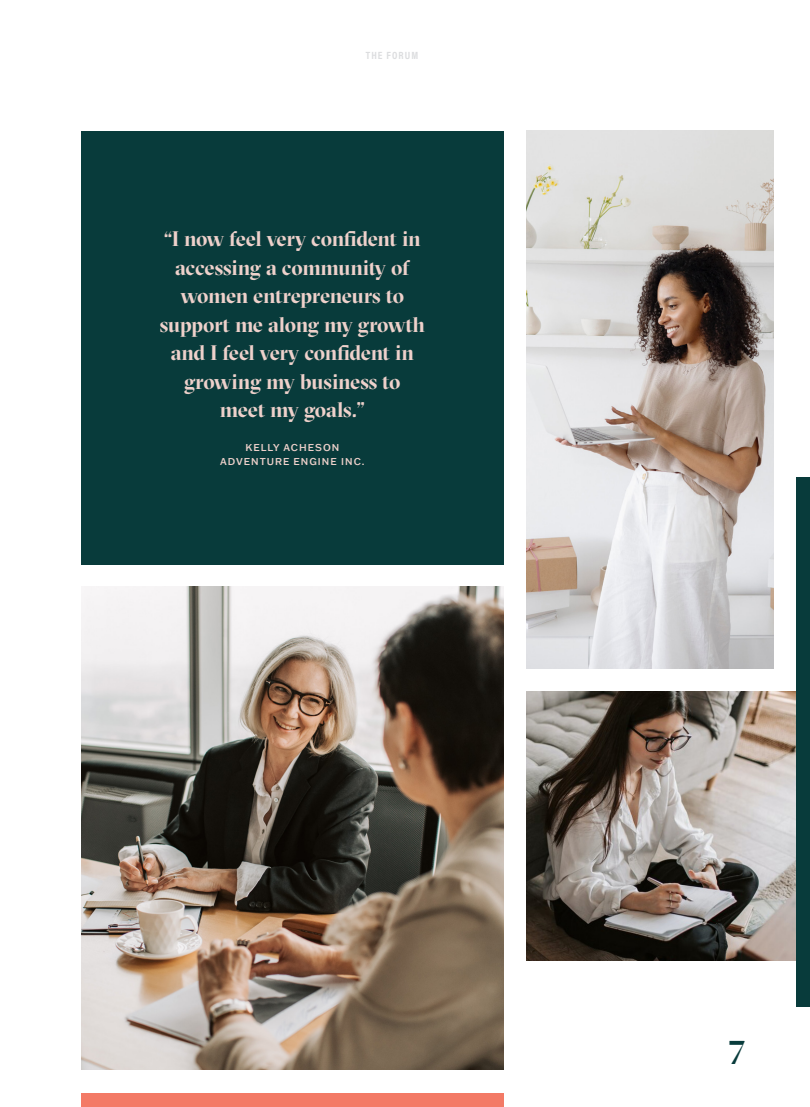
<style>
.page{position:relative;width:810px;height:1107px;background:#fff}
.page>*{position:absolute;margin:0;border:0;box-sizing:border-box;transform-origin:0 0}
.t1{font:700 33px "GT Sectra Display";color:#083b3b}
.testimonial{font:700 21px/28.5px "GT Sectra Display";letter-spacing:-.015em;color:#eed1cb;text-align:center}
.t2{font:700 10.5px "Acumin Pro Cond";letter-spacing:.1em;color:#dcdddf}
.testimonial_attribut{font:500 9.75px/13.5px "Franklin Gothic ATF";letter-spacing:.1em;color:#eed1cb;text-align:center}
</style>
<div class="page">
<img style="left:526px;top:131px;width:247px;height:538px">
<img style="left:81px;top:587px;width:423px;height:483px">
<div style="left:81px;top:1093px;width:423px;height:14px;background:#f37a66"></div>
<div style="left:81px;top:131px;width:423px;height:434px;background:#083b3b"></div>
<img style="left:526px;top:691px;width:270px;height:269px">
<div style="left:796px;top:478px;width:14px;height:529px;background:#083b3b"></div>
<p class="t2" style="left:366px;top:48px;width:54px">THE FORUM</p>
<p class="testimonial" style="left:160px;top:225px;width:267px">“I now feel very confident in accessing a community of women entrepreneurs to support me along my growth and I feel very confident in growing my business to meet my goals.”</p>
<p class="testimonial_attribut" style="left:220px;top:441px;width:146px">KELLY ACHESON<br>ADVENTURE ENGINE INC.</p>
<h1 class="t1" style="left:729px;top:1034px;width:18px">7</h1>
</div>
